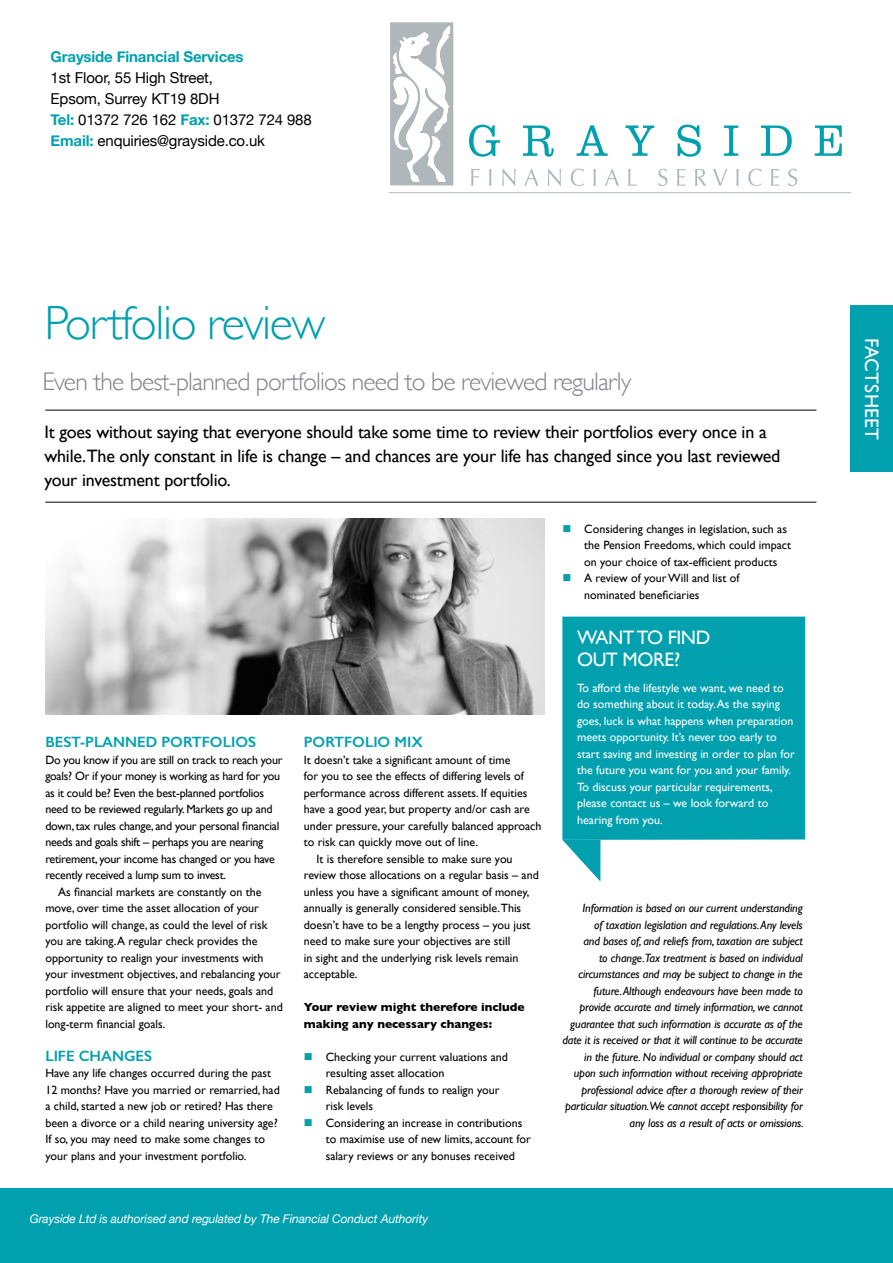
<style>
.page{position:relative;width:893px;height:1263px;background:#fff}
.page>*{position:absolute;margin:0;border:0;box-sizing:border-box;transform-origin:0 0}
.t1{font:300 48px "Gill Sans";letter-spacing:-.03em;color:#00a0af}
.t2{font:300 25.5px "Gill Sans";letter-spacing:-.03em;color:#808285}
.t3{font:19.5px/22.5px "Gill Sans";letter-spacing:-.02em;color:#fff}
.t4{font:19.5px "Gill Sans";letter-spacing:.01em;color:#fff}
.t5{font:18px/24px "Gill Sans";letter-spacing:-.01em;color:#000}
.t6{font:15px/21px "Helvetica Neue";letter-spacing:-.01em;color:#000}
.t7{font:600 15px "Gill Sans";color:#00a0af}
.t8{font:700 15px "Helvetica Neue";letter-spacing:-.01em;color:#00a0af}
.t9{font:12px/16.5px "Gill Sans";color:#000}
.t10{font:italic 12px/16.5px "Gill Sans";letter-spacing:-.01em;color:#000;text-align:right}
.t11{font:12px "Gill Sans";letter-spacing:-.02em;color:#000}
.t12{font:12px/16.5px "Gill Sans";color:#fff}
.t13{font:italic 12px "Helvetica Neue";letter-spacing:-.01em;color:#fff}
.t14{font:700 12px/16.5px "Gill Sans";color:#000}
.s1{font-weight:700;color:#00a0af}
.s2{color:#00a0af}
</style>
<div class="page">
<div style="left:850px;top:306px;width:43px;height:166px;background:#00a0af"></div>
<hr style="left:45px;top:502px;width:771px;height:1px;background:#000">
<hr style="left:45px;top:410px;width:771px;height:1px;background:#000">
<svg style="left:562px;top:840px;width:38px;height:41px"></svg>
<div style="left:562px;top:617px;width:243px;height:223px;background:#00a0af"></div>
<img style="left:45px;top:519px;width:499px;height:195px">
<div style="left:0;top:1188px;width:893px;height:75px;background:#00a0af"></div>
<svg style="left:469px;top:125px;width:31px;height:32px"></svg>
<svg style="left:523px;top:125px;width:31px;height:32px"></svg>
<svg style="left:576px;top:125px;width:32px;height:31px"></svg>
<svg style="left:625px;top:125px;width:29px;height:31px"></svg>
<svg style="left:678px;top:125px;width:23px;height:32px"></svg>
<svg style="left:724px;top:125px;width:14px;height:31px"></svg>
<svg style="left:761px;top:125px;width:31px;height:31px"></svg>
<svg style="left:815px;top:125px;width:27px;height:31px"></svg>
<svg style="left:471px;top:169px;width:9px;height:17px"></svg>
<svg style="left:489px;top:169px;width:2px;height:17px"></svg>
<svg style="left:502px;top:169px;width:14px;height:17px"></svg>
<svg style="left:524px;top:169px;width:14px;height:17px"></svg>
<svg style="left:548px;top:169px;width:13px;height:17px"></svg>
<svg style="left:571px;top:169px;width:13px;height:17px"></svg>
<svg style="left:594px;top:169px;width:2px;height:17px"></svg>
<svg style="left:605px;top:169px;width:14px;height:17px"></svg>
<svg style="left:628px;top:169px;width:8px;height:17px"></svg>
<svg style="left:658px;top:169px;width:9px;height:17px"></svg>
<svg style="left:677px;top:169px;width:8px;height:17px"></svg>
<svg style="left:695px;top:169px;width:11px;height:17px"></svg>
<svg style="left:713px;top:169px;width:14px;height:17px"></svg>
<svg style="left:736px;top:169px;width:3px;height:17px"></svg>
<svg style="left:748px;top:169px;width:14px;height:17px"></svg>
<svg style="left:771px;top:169px;width:8px;height:17px"></svg>
<svg style="left:788px;top:169px;width:9px;height:17px"></svg>
<hr style="left:389px;top:192px;width:462px;height:1px;background:#b0b7bb">
<svg style="left:390px;top:22px;width:63px;height:163px"></svg>
<p class="t8" style="left:51px;top:47px;width:195px">Grayside Financial Services</p>
<p class="t6" style="left:51px;top:67px;width:263px">1st Floor, 55 High Street,<br>Epsom, Surrey KT19 8DH<br><span class="s1">Tel:</span> 01372 726 162 <span class="s1">Fax:</span> 01372 724 988<br><span class="s1">Email:</span> enquiries@grayside.co.uk</p>
<h1 class="t1" style="left:45px;top:296px;width:282px">Portfolio review</h1>
<h2 class="t2" style="left:43px;top:367px;width:590px">Even the best-planned portfolios need to be reviewed regularly</h2>
<h3 class="t5" style="left:44px;top:419px;width:738px">It goes without saying that everyone should take some time to review their portfolios every once in a while.The only constant in life is change – and chances are your life has changed since you last reviewed your investment portfolio.</h3>
<p class="t7" style="left:45px;top:733px;width:212px">BEST-PLANNED PORTFOLIOS</p>
<p class="t11" style="left:45px;top:752px;width:239px">Do you know if you are still on track to reach your</p>
<p class="t11" style="left:45px;top:769px;width:236px">goals? Or if your money is working as hard for you</p>
<p class="t11" style="left:45px;top:785px;width:220px">as it could be? Even the best-planned portfolios</p>
<p class="t11" style="left:45px;top:802px;width:229px">need to be reviewed regularly. Markets go up and</p>
<p class="t11" style="left:45px;top:818px;width:235px">down, tax rules change, and your personal financial</p>
<p class="t11" style="left:45px;top:835px;width:219px">needs and goals shift – perhaps you are nearing</p>
<p class="t11" style="left:45px;top:851px;width:231px">retirement, your income has changed or you have</p>
<p class="t11" style="left:45px;top:868px;width:182px">recently received a lump sum to invest.</p>
<p class="t9" style="left:58px;top:883px;width:205px">As financial markets are constantly on the</p>
<p class="t9" style="left:45px;top:900px;width:215px">move, over time the asset allocation of your</p>
<p class="t9" style="left:45px;top:916px;width:224px">portfolio will change, as could the level of risk</p>
<p class="t9" style="left:45px;top:933px;width:214px">you are taking. A regular check provides the</p>
<p class="t9" style="left:45px;top:949px;width:220px">opportunity to realign your investments with</p>
<p class="t9" style="left:45px;top:966px;width:237px">your investment objectives, and rebalancing your</p>
<p class="t9" style="left:45px;top:982px;width:229px">portfolio will ensure that your needs, goals and</p>
<p class="t9" style="left:45px;top:999px;width:239px">risk appetite are aligned to meet your short- and</p>
<p class="t9" style="left:45px;top:1015px;width:122px">long-term financial goals.</p>
<p class="t7" style="left:45px;top:1046px;width:108px">LIFE CHANGES</p>
<p class="t9" style="left:45px;top:1065px;width:236px">Have any life changes occurred during the past 12 months? Have you married or remarried, had a child, started a new job or retired? Has there been a divorce or a child nearing university age?<br>If so, you may need to make some changes to your plans and your investment portfolio.</p>
<p class="t7" style="left:304px;top:733px;width:120px">PORTFOLIO MIX</p>
<p class="t9" style="left:304px;top:751px;width:208px">It doesn’t take a significant amount of time</p>
<p class="t9" style="left:304px;top:768px;width:221px">for you to see the effects of differing levels of</p>
<p class="t9" style="left:304px;top:784px;width:225px">performance across different assets. If equities</p>
<p class="t9" style="left:304px;top:801px;width:227px">have a good year, but property and/or cash are</p>
<p class="t9" style="left:304px;top:817px;width:239px">under pressure, your carefully balanced approach</p>
<p class="t9" style="left:304px;top:834px;width:176px">to risk can quickly move out of line.</p>
<p class="t9" style="left:317px;top:850px;width:197px">It is therefore sensible to make sure you</p>
<p class="t9" style="left:304px;top:867px;width:236px">review those allocations on a regular basis – and</p>
<p class="t9" style="left:304px;top:883px;width:227px">unless you have a significant amount of money,</p>
<p class="t9" style="left:304px;top:900px;width:219px">annually is generally considered sensible.This</p>
<p class="t9" style="left:304px;top:916px;width:228px">doesn’t have to be a lengthy process – you just</p>
<p class="t9" style="left:304px;top:933px;width:208px">need to make sure your objectives are still</p>
<p class="t9" style="left:304px;top:949px;width:216px">in sight and the underlying risk levels remain</p>
<p class="t9" style="left:304px;top:966px;width:55px">acceptable.</p>
<p class="t14" style="left:304px;top:999px;width:222px">Your review might therefore include making any necessary changes:</p>
<p class="t9" style="left:326px;top:1048px;width:184px;text-indent:-22px"><span class="s2">■</span> Checking your current valuations and resulting asset allocation</p>
<p class="t9" style="left:326px;top:1081px;width:175px;text-indent:-22px"><span class="s2">■</span> Rebalancing of funds to realign your risk levels</p>
<p class="t9" style="left:326px;top:1114px;width:207px;text-indent:-22px"><span class="s2">■</span> Considering an increase in contributions to maximise use of new limits, account for salary reviews or any bonuses received</p>
<p class="t13" style="left:30px;top:1212px;width:400px">Grayside Ltd is authorised and regulated by The Financial Conduct Authority</p>
<p class="t9" style="left:584px;top:520px;width:208px;text-indent:-22px"><span class="s2">■</span> Considering changes in legislation, such as the Pension Freedoms, which could impact on your choice of tax-efficient products</p>
<p class="t9" style="left:584px;top:570px;width:157px;text-indent:-22px"><span class="s2">■</span> A review of your Will and list of nominated beneficiaries</p>
<h3 class="t3" style="left:577px;top:626px;width:135px">WANT TO FIND<br>OUT MORE?</h3>
<p class="t12" style="left:577px;top:679px;width:219px">To afford the lifestyle we want, we need to do something about it today. As the saying goes, luck is what happens when preparation meets opportunity. It’s never too early to start saving and investing in order to plan for the future you want for you and your family.<br>To discuss your particular requirements, please contact us – we look forward to hearing from you.</p>
<p class="t10" style="left:562px;top:900px;width:243px">Information is based on our current understanding<br>of taxation legislation and regulations. Any levels<br>and bases of, and reliefs from, taxation are subject<br>to change.Tax treatment is based on individual circumstances and may be subject to change in the future. Although endeavours have been made to provide accurate and timely information, we cannot guarantee that such information is accurate as of the date it is received or that it will continue to be accurate in the future. No individual or company should act upon such information without receiving appropriate professional advice after a thorough review of their particular situation.We cannot accept responsibility for any loss as a result of acts or omissions.</p>
<h3 class="t4" style="left:883px;top:338px;width:104px;rotate:90deg">FACTSHEET</h3>
</div>
